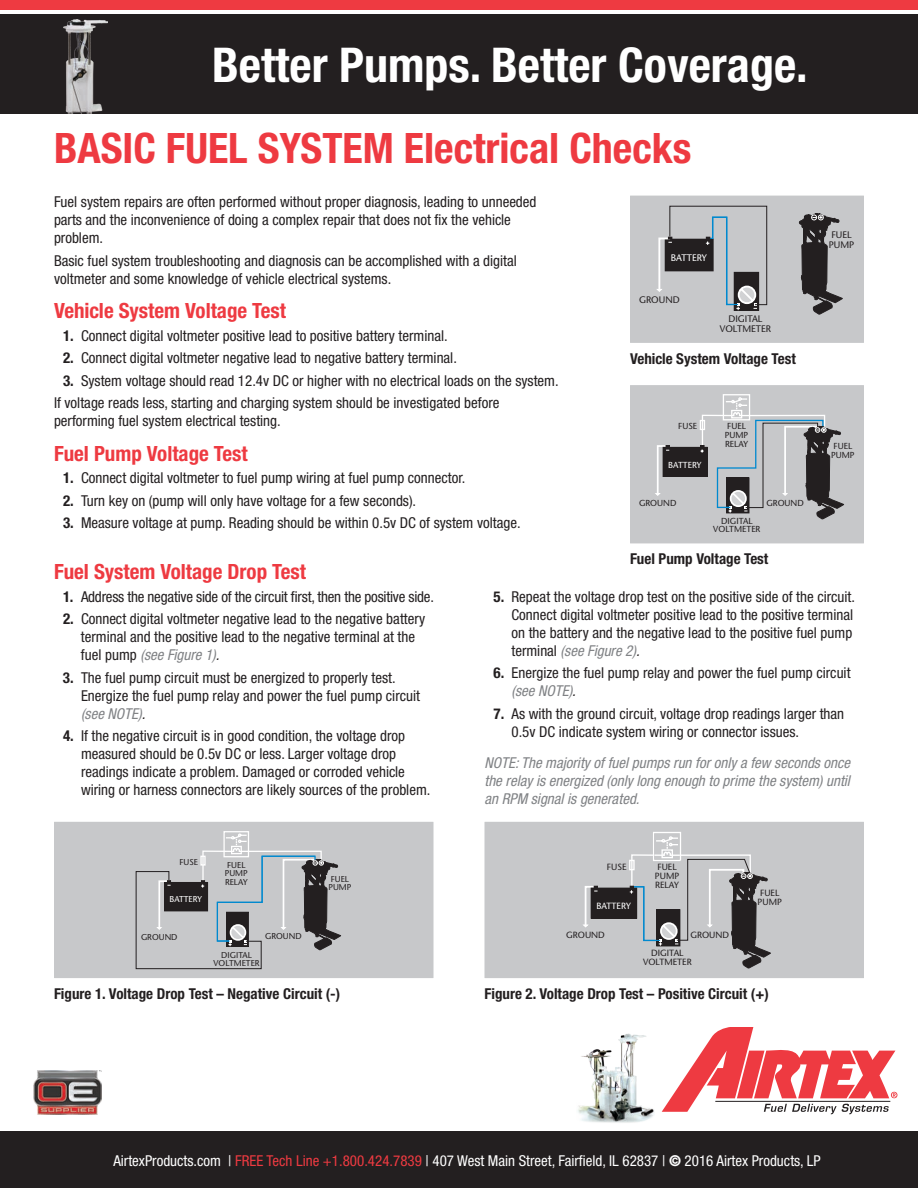
<style>
.page{position:relative;width:918px;height:1188px;background:#fff}
.page>*{position:absolute;margin:0;border:0;box-sizing:border-box;transform-origin:0 0}
.t1{font:700 condensed 48px "Helvetica Neue";color:#fff}
.t2{font:700 condensed 42px "Helvetica Neue";color:#ee3a41}
.t3{font:700 condensed 21px "Helvetica Neue";color:#ee3a41}
.t4{font:condensed 15px/18px "Helvetica Neue";color:#231f20}
.t5{font:italic condensed 15px/18px "Helvetica Neue LT Std";color:#808285;text-align:justify}
.t6{font:700 condensed 15px "Helvetica Neue";color:#231f20}
.t7{font:condensed 15px "Helvetica Neue";color:#fff}
.t8{font:9.45px/9.4px "Stone Sans";color:#231f20;text-align:center}
.t9{font:9.45px "Stone Sans";color:#fff}
.t10{font:9px/9px "Stone Sans";color:#231f20}
.t11{font:9px "Stone Sans";color:#fff}
.t12{font:8.7px/8.7px "Stone Sans";color:#231f20}
.t13{font:8.7px "Stone Sans";color:#fff}
.t14{font:8.55px/8.6px "Stone Sans";color:#231f20}
.t15{font:8.55px "Stone Sans";color:#fff}
.s1{font-weight:700}
.s2{font-family:"Helvetica Neue";font-style:normal;color:#231f20}
.s3{color:#231f20}
.s4{color:#ee3a41}
.s5{font-weight:900}
</style>
<div class="page">
<img style="left:578px;top:1033px;width:76px;height:90px">
<div style="left:0;top:1131px;width:918px;height:57px;background:#231f20"></div>
<div style="left:0;top:14px;width:918px;height:100px;background:#231f20"></div>
<div style="left:0;top:0;width:918px;height:10px;background:#ee3a41"></div>
<svg style="left:662px;top:1027px;width:235px;height:87px"></svg>
<img style="left:34px;top:1070px;width:67px;height:44px">
<img style="left:63px;top:20px;width:45px;height:94px">
<div style="left:484px;top:822px;width:380px;height:156px;background:#c7c8ca"></div>
<div style="left:591px;top:888px;width:46px;height:30px;background:#231f20"></div>
<div style="left:591px;top:888px;width:46px;height:31px;border:1px solid #231f20"></div>
<svg style="left:583px;top:885px;width:15px;height:43px"></svg>
<div style="left:629px;top:860px;width:6px;height:10px;border:1px solid #fff"></div>
<div style="left:653px;top:832px;width:28px;height:29px;border:1px solid #fff"></div>
<svg style="left:630px;top:836px;width:140px;height:132px"></svg>
<div style="left:630px;top:196px;width:234px;height:147px;background:#c7c8ca"></div>
<div style="left:734px;top:272px;width:25px;height:39px;border:1px solid #231f20"></div>
<svg style="left:799px;top:213px;width:43px;height:101px"></svg>
<svg style="left:656px;top:205px;width:112px;height:105px"></svg>
<div style="left:630px;top:385px;width:234px;height:158px;background:#c7c8ca"></div>
<div style="left:663px;top:447px;width:44px;height:29px;background:#231f20"></div>
<div style="left:663px;top:447px;width:45px;height:30px;border:1px solid #231f20"></div>
<svg style="left:655px;top:445px;width:15px;height:51px"></svg>
<div style="left:723px;top:394px;width:27px;height:26px;border:1px solid #fff"></div>
<svg style="left:700px;top:397px;width:144px;height:122px"></svg>
<div style="left:54px;top:822px;width:380px;height:156px;background:#c7c8ca"></div>
<div style="left:223px;top:831px;width:26px;height:26px;border:1px solid #fff"></div>
<svg style="left:136px;top:833px;width:205px;height:136px"></svg>
<h1 class="t1" style="left:212px;top:36px;width:597px">Better Pumps. Better Coverage.</h1>
<h2 class="t2" style="left:54px;top:123px;width:639px">BASIC FUEL SYSTEM Electrical Checks</h2>
<p class="t4" style="left:54px;top:193px;width:484px">Fuel system repairs are often performed without proper diagnosis, leading to unneeded parts and the inconvenience of doing a complex repair that does not fix the vehicle problem.</p>
<p class="t4" style="left:54px;top:252px;width:464px">Basic fuel system troubleshooting and diagnosis can be accomplished with a digital voltmeter and some knowledge of vehicle electrical systems.</p>
<h3 class="t3" style="left:54px;top:298px;width:234px">Vehicle System Voltage Test</h3>
<p class="t4" style="left:63px;top:327px;width:386px"><span class="s1">1.</span> Connect digital voltmeter positive lead to positive battery terminal.</p>
<p class="t4" style="left:63px;top:349px;width:395px"><span class="s1">2.</span> Connect digital voltmeter negative lead to negative battery terminal.</p>
<p class="t4" style="left:54px;top:369px;width:506px;line-height:22.5px;text-indent:9px"><span class="s1">3.</span> System voltage should read 12.4v DC or higher with no electrical loads on the system.<br>If voltage reads less, starting and charging system should be investigated before</p>
<p class="t4" style="left:54px;top:412px;width:228px">performing fuel system electrical testing.</p>
<h3 class="t3" style="left:54px;top:441px;width:195px">Fuel Pump Voltage Test</h3>
<p class="t4" style="left:63px;top:469px;width:404px"><span class="s1">1.</span> Connect digital voltmeter to fuel pump wiring at fuel pump connector.</p>
<p class="t4" style="left:63px;top:492px;width:355px"><span class="s1">2.</span> Turn key on (pump will only have voltage for a few seconds).</p>
<p class="t4" style="left:63px;top:514px;width:459px"><span class="s1">3.</span> Measure voltage at pump. Reading should be within 0.5v DC of system voltage.</p>
<p class="t9" style="left:671px;top:252px;width:38px">BATTERY</p>
<p class="t8" style="left:639px;top:295px;width:42px">GROUND</p>
<p class="t8" style="left:720px;top:314px;width:53px">DIGITAL<br>VOLTMETER</p>
<p class="t6" style="left:630px;top:349px;width:167px">Vehicle System Voltage Test</p>
<p class="t12" style="left:678px;top:422px;width:21px">FUSE</p>
<p class="t13" style="left:668px;top:459px;width:35px">BATTERY</p>
<p class="t12" style="left:725px;top:422px;width:25px">FUEL<br>PUMP<br>RELAY</p>
<p class="t12" style="left:639px;top:498px;width:39px">GROUND</p>
<p class="t12" style="left:766px;top:498px;width:39px">GROUND</p>
<p class="t12" style="left:713px;top:516px;width:49px;text-align:center">DIGITAL<br>VOLTMETER</p>
<p class="t8" style="left:829px;top:230px;width:27px;text-align:left">FUEL<br>PUMP</p>
<p class="t12" style="left:831px;top:442px;width:25px">FUEL<br>PUMP</p>
<h3 class="t3" style="left:54px;top:559px;width:254px">Fuel System Voltage Drop Test</h3>
<p class="t4" style="left:63px;top:588px;width:372px"><span class="s1">1.</span> Address the negative side of the circuit first, then the positive side.</p>
<p class="t4" style="left:63px;top:610px;width:364px;text-align:center"><span class="s1">2.</span> Connect digital voltmeter negative lead to the negative battery terminal and the positive lead to the negative terminal at the</p>
<p class="t5" style="left:81px;top:646px;width:140px"><span class="s2">fuel pump</span> (see Figure 1)<span class="s3">.</span></p>
<p class="t4" style="left:81px;top:669px;width:341px;text-indent:-18px"><span class="s1">3.</span> The fuel pump circuit must be energized to properly test.<br>Energize the fuel pump relay and power the fuel pump circuit</p>
<p class="t5" style="left:81px;top:705px;width:66px">(see NOTE)<span class="s3">.</span></p>
<p class="t4" style="left:81px;top:727px;width:351px;text-indent:-18px"><span class="s1">4.</span> If the negative circuit is in good condition, the voltage drop measured should be 0.5v DC or less. Larger voltage drop readings indicate a problem. Damaged or corroded vehicle wiring or harness connectors are likely sources of the problem.</p>
<p class="t14" style="left:179px;top:858px;width:20px">FUSE</p>
<p class="t15" style="left:170px;top:894px;width:34px">BATTERY</p>
<p class="t14" style="left:225px;top:860px;width:24px">FUEL<br>PUMP<br>RELAY</p>
<p class="t14" style="left:141px;top:932px;width:38px">GROUND</p>
<p class="t14" style="left:265px;top:932px;width:38px">GROUND</p>
<p class="t14" style="left:214px;top:950px;width:48px;text-align:center">DIGITAL<br>VOLTMETER</p>
<p class="t14" style="left:328px;top:874px;width:24px">FUEL<br>PUMP</p>
<p class="t6" style="left:54px;top:984px;width:288px">Figure 1. Voltage Drop Test – Negative Circuit (-)</p>
<p class="t6" style="left:630px;top:550px;width:140px">Fuel Pump Voltage Test</p>
<p class="t4" style="left:512px;top:588px;width:345px;text-indent:-18px"><span class="s1">5.</span> Repeat the voltage drop test on the positive side of the circuit.<br>Connect digital voltmeter positive lead to the positive terminal on the battery and the negative lead to the positive fuel pump</p>
<p class="t5" style="left:512px;top:642px;width:130px"><span class="s2">terminal</span> (see Figure 2)<span class="s3">.</span></p>
<p class="t4" style="left:494px;top:664px;width:359px"><span class="s1">6.</span> Energize the fuel pump relay and power the fuel pump circuit</p>
<p class="t5" style="left:512px;top:682px;width:66px">(see NOTE)<span class="s3">.</span></p>
<p class="t4" style="left:512px;top:705px;width:334px;text-indent:-18px"><span class="s1">7.</span> As with the ground circuit, voltage drop readings larger than<br>0.5v DC indicate system wiring or connector issues.</p>
<p class="t5" style="left:485px;top:754px;width:367px">NOTE: The majority of fuel pumps run for only a few seconds once the relay is energized (only long enough to prime the system) until an RPM signal is generated.</p>
<p class="t10" style="left:607px;top:862px;width:21px">FUSE</p>
<p class="t11" style="left:596px;top:900px;width:36px">BATTERY</p>
<p class="t10" style="left:566px;top:930px;width:40px">GROUND</p>
<p class="t10" style="left:655px;top:862px;width:26px">FUEL<br>PUMP<br>RELAY</p>
<p class="t10" style="left:690px;top:930px;width:40px">GROUND</p>
<p class="t10" style="left:643px;top:949px;width:50px;text-align:center">DIGITAL<br>VOLTMETER</p>
<p class="t10" style="left:758px;top:888px;width:26px">FUEL<br>PUMP</p>
<p class="t6" style="left:484px;top:984px;width:286px">Figure 2. Voltage Drop Test – Positive Circuit (+)</p>
<p class="t7" style="left:113px;top:1152px;width:709px">AirtexProducts.com | <span class="s4">FREE Tech Line +1.800.424.7839</span> | 407 West Main Street, Fairfield, IL 62837 | <span class="s5">©</span> 2016 Airtex Products, LP</p>
</div>
